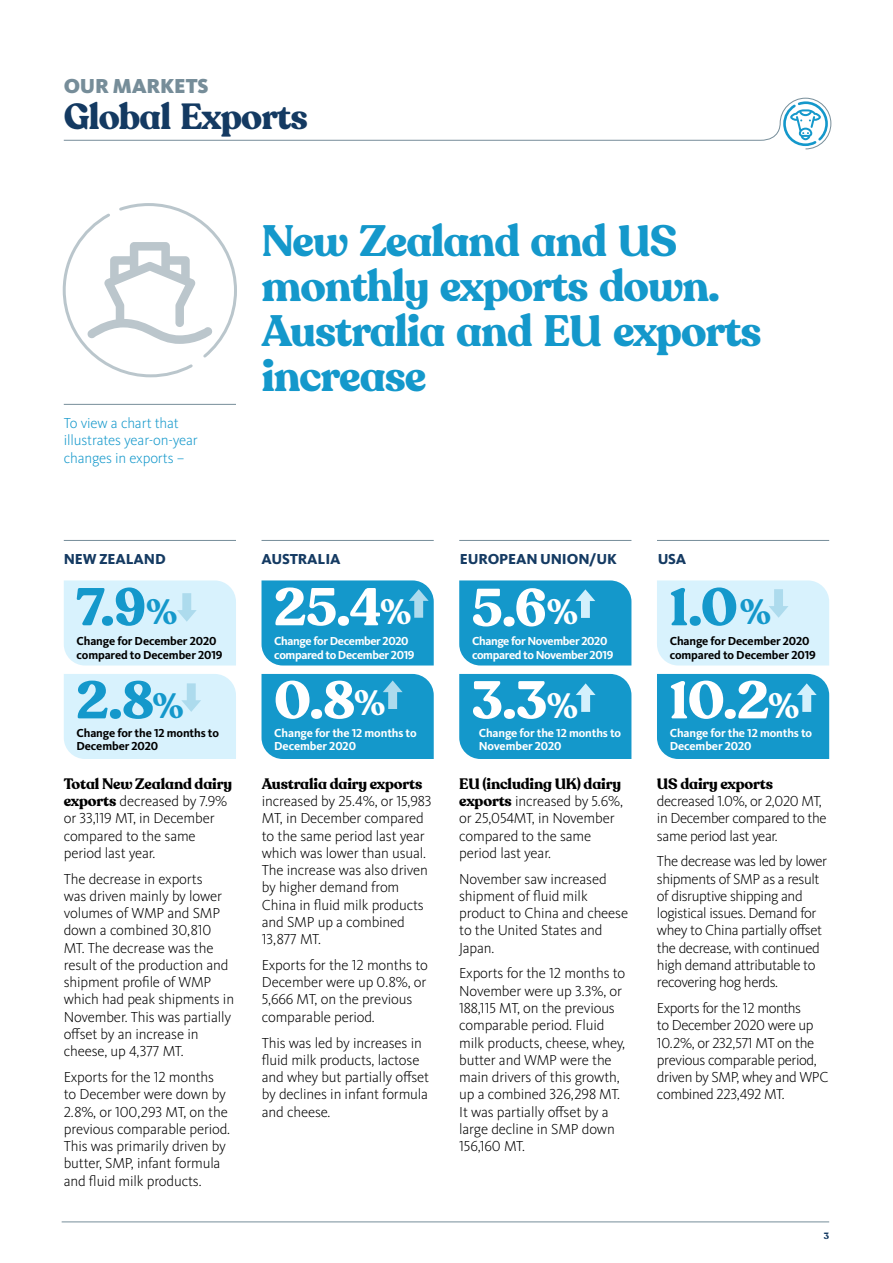
<style>
.page{position:relative;width:893px;height:1263px;background:#fff}
.page>*{position:absolute;margin:0;border:0;box-sizing:border-box;transform-origin:0 0}
.t1{font:700 52.5px "Recoleta Alt";color:#fff}
.t2{font:700 52.5px "Recoleta Alt";color:#1498cb}
.t3{font:700 43.5px/45px "Recoleta Alt";letter-spacing:-.025em;color:#1498cb}
.t4{font:700 36px "Recoleta Alt";letter-spacing:-.025em;color:#143a62}
.t5{font:700 34.8px "Recoleta Alt";color:#fff}
.t6{font:700 34.8px "Recoleta Alt";color:#1498cb}
.t7{font:900 21px "Kievit OT";letter-spacing:-.01em;color:#768d99}
.t8{font:300 15px/17.2px "Kievit OT";letter-spacing:-.01em;color:#000}
.t9{font:700 15px "Recoleta Alt";letter-spacing:-.01em;color:#000}
.t10{font:300 15px/17.2px "Kievit OT";letter-spacing:-.01em;color:#1498cb}
.t11{font:800 15px "Kievit OT";letter-spacing:-.01em;color:#143a62}
.t12{font:700 12px/13.5px "Kievit OT";letter-spacing:-.025em;color:#fff}
.t13{font:700 12px/13.5px "Kievit OT";letter-spacing:-.01em;color:#000}
.t14{font:700 9px "Recoleta Alt";color:#143a62}
.s1{font-family:"Recoleta Alt";font-weight:700}
</style>
<div class="page">
<hr style="left:64px;top:404px;width:172px;height:1px;background:#768d99">
<svg style="left:62px;top:203px;width:175px;height:175px"></svg>
<hr style="left:62px;top:1221px;width:767px;height:1px;background:#768d99">
<svg style="left:63px;top:97px;width:769px;height:53px"></svg>
<hr style="left:64px;top:540px;width:172px;height:1px;background:#768d99">
<hr style="left:261px;top:540px;width:173px;height:1px;background:#768d99">
<hr style="left:459px;top:540px;width:172px;height:1px;background:#768d99">
<hr style="left:657px;top:540px;width:172px;height:1px;background:#768d99">
<div style="left:657px;top:580px;width:172px;height:85px;background:#d8f2fd"></div>
<div style="left:261px;top:580px;width:173px;height:85px;background:#1498cb"></div>
<div style="left:64px;top:580px;width:172px;height:85px;background:#d8f2fd"></div>
<div style="left:459px;top:674px;width:172px;height:85px;background:#1498cb"></div>
<div style="left:657px;top:674px;width:172px;height:85px;background:#1498cb"></div>
<div style="left:64px;top:674px;width:172px;height:85px;background:#d8f2fd"></div>
<div style="left:459px;top:580px;width:172px;height:85px;background:#1498cb"></div>
<div style="left:261px;top:674px;width:173px;height:85px;background:#1498cb"></div>
<h3 class="t7" style="left:64px;top:73px;width:146px">OUR MARKETS</h3>
<h3 class="t4" style="left:64px;top:93px;width:246px">Global Exports</h3>
<p class="t10" style="left:64px;top:415px;width:136px">To view a chart that illustrates year-on-year changes in exports –</p>
<h2 class="t3" style="left:261px;top:220px;width:502px">New Zealand and US monthly exports down.<br>Australia and EU exports increase</h2>
<p class="t11" style="left:64px;top:550px;width:104px">NEW ZEALAND</p>
<p class="t11" style="left:261px;top:550px;width:81px">AUSTRALIA</p>
<p class="t11" style="left:460px;top:550px;width:158px">EUROPEAN UNION/UK</p>
<p class="t11" style="left:658px;top:550px;width:30px">USA</p>
<h3 class="t6" style="left:146px;top:590px;width:33px">%</h3>
<h3 class="t5" style="left:380px;top:590px;width:33px">%</h3>
<h3 class="t6" style="left:740px;top:590px;width:33px">%</h3>
<h1 class="t2" style="left:76px;top:574px;width:71px">7.9</h1>
<h1 class="t1" style="left:274px;top:574px;width:109px">25.4</h1>
<h1 class="t2" style="left:669px;top:574px;width:70px">1.0</h1>
<h1 class="t1" style="left:472px;top:575px;width:77px">5.6</h1>
<h3 class="t5" style="left:547px;top:590px;width:33px">%</h3>
<p class="t13" style="left:77px;top:634px;width:148px">Change for December 2020 compared to December 2019</p>
<p class="t13" style="left:670px;top:634px;width:148px">Change for December 2020 compared to December 2019</p>
<p class="t12" style="left:274px;top:634px;width:142px">Change for December 2020 compared to December 2019</p>
<p class="t12" style="left:472px;top:634px;width:143px">Change for November 2020 compared to November 2019</p>
<h1 class="t1" style="left:274px;top:667px;width:83px">0.8</h1>
<h1 class="t1" style="left:472px;top:667px;width:77px">3.3</h1>
<h1 class="t1" style="left:669px;top:667px;width:102px">10.2</h1>
<h1 class="t2" style="left:76px;top:667px;width:80px">2.8</h1>
<h3 class="t5" style="left:354px;top:681px;width:33px">%</h3>
<h3 class="t6" style="left:153px;top:684px;width:33px">%</h3>
<h3 class="t5" style="left:547px;top:684px;width:33px">%</h3>
<h3 class="t5" style="left:768px;top:684px;width:33px">%</h3>
<p class="t13" style="left:77px;top:726px;width:144px">Change for the 12 months to<br>December 2020</p>
<p class="t12" style="left:670px;top:726px;width:144px">Change for the 12 months to<br>December 2020</p>
<p class="t12" style="left:274px;top:726px;width:144px">Change for the 12 months to<br>December 2020</p>
<p class="t12" style="left:479px;top:726px;width:144px">Change for the 12 months to<br>November 2020</p>
<p class="t9" style="left:64px;top:774px;width:170px">Total New Zealand dairy</p>
<p class="t8" style="left:64px;top:793px;width:165px"><span class="s1">exports</span> decreased by 7.9% or 33,119 MT, in December compared to the same period last year.</p>
<p class="t8" style="left:64px;top:870px;width:172px">The decrease in exports<br>was driven mainly by lower volumes of WMP and SMP down a combined 30,810<br>MT. The decrease was the result of the production and shipment profile of WMP which had peak shipments in<br>November. This was partially offset by an increase in cheese, up 4,377 MT.</p>
<p class="t8" style="left:64px;top:1069px;width:168px">Exports for the 12 months to December were down by<br>2.8%, or 100,293 MT, on the previous comparable period.<br>This was primarily driven by butter, SMP, infant formula and fluid milk products.</p>
<p class="t9" style="left:262px;top:774px;width:162px">Australia dairy exports</p>
<p class="t8" style="left:262px;top:793px;width:171px">increased by 25.4%, or 15,983<br>MT, in December compared to the same period last year which was lower than usual.<br>The increase was also driven by higher demand from<br>China in fluid milk products and SMP up a combined<br>13,877 MT.</p>
<p class="t8" style="left:262px;top:957px;width:168px">Exports for the 12 months to<br>December were up 0.8%, or<br>5,666 MT, on the previous comparable period.</p>
<p class="t8" style="left:262px;top:1034px;width:169px">This was led by increases in fluid milk products, lactose and whey but partially offset by declines in infant formula and cheese.</p>
<p class="t9" style="left:459px;top:774px;width:163px">EU (including UK) dairy</p>
<p class="t8" style="left:459px;top:793px;width:165px"><span class="s1">exports</span> increased by 5.6%, or 25,054MT, in November compared to the same period last year.</p>
<p class="t8" style="left:459px;top:870px;width:171px">November saw increased shipment of fluid milk product to China and cheese to the United States and<br>Japan.</p>
<p class="t8" style="left:459px;top:965px;width:168px">Exports for the 12 months to<br>November were up 3.3%, or<br>188,115 MT, on the previous comparable period. Fluid milk products, cheese, whey, butter and WMP were the main drivers of this growth, up a combined 326,298 MT.<br>It was partially offset by a large decline in SMP down<br>156,160 MT.</p>
<p class="t9" style="left:657px;top:774px;width:117px">US dairy exports</p>
<p class="t8" style="left:657px;top:793px;width:171px">decreased 1.0%, or 2,020 MT, in December compared to the same period last year.</p>
<p class="t8" style="left:657px;top:853px;width:172px">The decrease was led by lower shipments of SMP as a result of disruptive shipping and logistical issues. Demand for whey to China partially offset the decrease, with continued high demand attributable to recovering hog herds.</p>
<p class="t8" style="left:657px;top:1000px;width:173px">Exports for the 12 months<br>to December 2020 were up<br>10.2%, or 232,571 MT on the previous comparable period, driven by SMP, whey and WPC combined 223,492 MT.</p>
<p class="t14" style="left:824px;top:1230px;width:7px">3</p>
</div>
